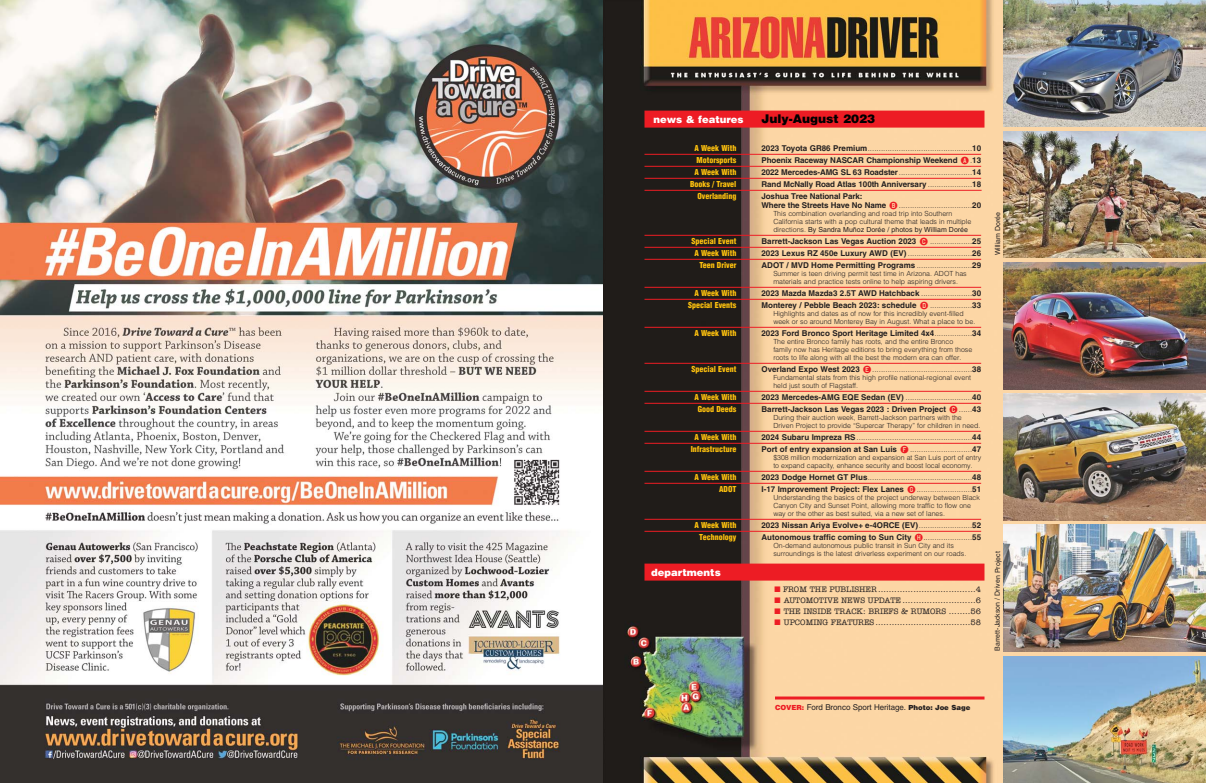
<style>
.page{position:relative;width:1206px;height:783px;background:#fff}
.page>*{position:absolute;margin:0;border:0;box-sizing:border-box;transform-origin:0 0}
.t1{font:900 12px "Helvetica";color:#010000}
.t2{font:900 10px "Helvetica";color:#fff}
.t3{font:700 8px/9px "Helvetica";color:#231f20}
.t4{font:300 8px "Helvetica";color:#231f20}
.t5{font:900 condensed 8px "Helvetica";color:#ffc20e}
.t6{font:500 8px "American Typewriter";color:#231f20}
.t7{font:8px "Helvetica";letter-spacing:-.005em;color:#231f20}
.t8{font:300 7px/8px "Helvetica";color:#231f20}
.t9{font:7px "Helvetica";color:#231f20}
.s1{font-weight:700}
.s2{font-family:"Aviator";font-weight:400;font-size:11px;color:#ed1c24}
.s3{font-weight:300}
.s4{font-weight:400}
.s5{color:#ed1c24}
.s6{font-weight:900;font-size:7px;color:#ed1c24}
.s7{font-weight:900;font-size:7px}
</style>
<div class="page">
<img style="left:603px;top:0;width:603px;height:783px">
<div style="left:644px;top:111px;width:340px;height:17px;background:#ed1c24"></div>
<hr style="left:644px;top:154px;width:337px;height:1px;background:#ed1c24">
<hr style="left:644px;top:166px;width:337px;height:1px;background:#ed1c24">
<hr style="left:644px;top:178px;width:337px;height:1px;background:#ed1c24">
<hr style="left:644px;top:190px;width:338px;height:1px;background:#ed1c24">
<hr style="left:644px;top:235px;width:337px;height:1px;background:#ed1c24">
<hr style="left:644px;top:247px;width:337px;height:1px;background:#ed1c24">
<hr style="left:644px;top:259px;width:337px;height:1px;background:#ed1c24">
<hr style="left:644px;top:287px;width:337px;height:1px;background:#ed1c24">
<hr style="left:644px;top:299px;width:337px;height:1px;background:#ed1c24">
<hr style="left:644px;top:327px;width:337px;height:1px;background:#ed1c24">
<hr style="left:644px;top:363px;width:337px;height:1px;background:#ed1c24">
<hr style="left:644px;top:391px;width:337px;height:1px;background:#ed1c24">
<hr style="left:644px;top:403px;width:337px;height:1px;background:#ed1c24">
<hr style="left:644px;top:431px;width:337px;height:1px;background:#ed1c24">
<hr style="left:644px;top:443px;width:337px;height:1px;background:#ed1c24">
<hr style="left:644px;top:471px;width:337px;height:1px;background:#ed1c24">
<hr style="left:644px;top:483px;width:337px;height:1px;background:#ed1c24">
<hr style="left:644px;top:519px;width:337px;height:1px;background:#ed1c24">
<hr style="left:644px;top:531px;width:337px;height:1px;background:#ed1c24">
<div style="left:644px;top:564px;width:340px;height:17px;background:#ed1c24"></div>
<img style="left:1003px;top:0;width:203px;height:127px">
<img style="left:1003px;top:131px;width:203px;height:127px">
<img style="left:1003px;top:262px;width:203px;height:127px">
<img style="left:1003px;top:394px;width:203px;height:126px">
<img style="left:1003px;top:525px;width:203px;height:127px">
<img style="left:1003px;top:656px;width:203px;height:127px">
<hr style="left:775px;top:697px;width:210px;height:3px;background:#ed1c24">
<img style="left:0;top:0;width:603px;height:783px">
<h2 class="t2" style="left:653px;top:115px;width:92px">news &amp; features</h2>
<h1 class="t1" style="left:762px;top:114px;width:115px">July-August 2023</h1>
<p class="t5" style="left:694px;top:145px;width:44px">A Week With</p>
<p class="t4" style="left:762px;top:145px;width:221px"><span class="s1">2023 Toyota GR86 Premium</span>...............................................<span class="s1">10</span></p>
<p class="t5" style="left:697px;top:157px;width:41px">Motorsports</p>
<p class="t3" style="left:762px;top:156px;width:221px">Phoenix Raceway NASCAR Championship Weekend <span class="s2">A</span><span class="s3">.</span>13</p>
<p class="t5" style="left:694px;top:169px;width:44px">A Week With</p>
<p class="t4" style="left:762px;top:169px;width:221px"><span class="s1">2022 Mercedes-AMG SL 63 Roadster</span>.................................<span class="s1">14</span></p>
<p class="t5" style="left:690px;top:181px;width:48px">Books / Travel</p>
<p class="t3" style="left:762px;top:180px;width:221px">Rand McNally Road Atlas 100th Anniversary <span class="s3">....................</span>18</p>
<p class="t5" style="left:697px;top:193px;width:41px">Overlanding</p>
<p class="t3" style="left:762px;top:192px;width:221px">Joshua Tree National Park:<br>Where the Streets Have No Name <span class="s2">B</span><span class="s3">.................................</span>20</p>
<p class="t8" style="left:773px;top:210px;width:200px">This combination overlanding and road trip into Southern<br>California starts with a pop cultural theme that leads in multiple directions. <span class="s4">By Sandra Muñoz Dorée / photos by William Dorée</span></p>
<p class="t5" style="left:692px;top:238px;width:46px">Special Event</p>
<p class="t3" style="left:762px;top:237px;width:221px">Barrett-Jackson Las Vegas Auction 2023 <span class="s2">C</span> <span class="s3">...................</span>25</p>
<p class="t5" style="left:694px;top:250px;width:44px">A Week With</p>
<p class="t3" style="left:762px;top:249px;width:221px">2023 Lexus RZ 450e Luxury AWD (EV) <span class="s3">.............................</span>26</p>
<p class="t5" style="left:699px;top:262px;width:39px">Teen Driver</p>
<p class="t3" style="left:762px;top:261px;width:221px">ADOT / MVD Home Permitting Programs <span class="s3">.........................</span>29</p>
<p class="t8" style="left:773px;top:270px;width:195px">Summer is teen driving permit test time in Arizona. ADOT has materials and practice tests online to help aspiring drivers.</p>
<p class="t5" style="left:694px;top:290px;width:44px">A Week With</p>
<p class="t3" style="left:762px;top:289px;width:221px">2023 Mazda Mazda3 2.5T AWD Hatchback <span class="s3">.......................</span>30</p>
<p class="t5" style="left:688px;top:302px;width:50px">Special Events</p>
<p class="t3" style="left:762px;top:301px;width:221px">Monterey / Pebble Beach 2023: schedule <span class="s2">D</span> <span class="s3">...................</span>33</p>
<p class="t8" style="left:773px;top:310px;width:203px">Highlights and dates as of now for this incredibly event-filled week or so around Monterey Bay in August. What a place to be.</p>
<p class="t5" style="left:694px;top:330px;width:44px">A Week With</p>
<p class="t3" style="left:762px;top:329px;width:221px">2023 Ford Bronco Sport Heritage Limited 4x4<span class="s3">.................</span>34</p>
<p class="t8" style="left:773px;top:338px;width:200px">The entire Bronco family has roots, and the entire Bronco family now has Heritage editions to bring everything from those roots to life along with all the best the modern era can offer.</p>
<p class="t5" style="left:692px;top:366px;width:46px">Special Event</p>
<p class="t4" style="left:762px;top:366px;width:221px"><span class="s1">Overland Expo West 2023</span> <span class="s2">E</span>.............................................<span class="s1">38</span></p>
<p class="t8" style="left:773px;top:374px;width:199px">Fundamental stats from this high profile national-regional event held just south of Flagstaff.</p>
<p class="t5" style="left:694px;top:394px;width:44px">A Week With</p>
<p class="t3" style="left:762px;top:393px;width:221px">2023 Mercedes-AMG EQE Sedan (EV) <span class="s3">..............................</span>40</p>
<p class="t5" style="left:698px;top:406px;width:40px">Good Deeds</p>
<p class="t3" style="left:762px;top:405px;width:221px">Barrett-Jackson Las Vegas 2023 : Driven Project <span class="s2">C</span><span class="s3">......</span>43</p>
<p class="t8" style="left:773px;top:414px;width:208px">During their auction week, Barrett-Jackson partners with the<br>Driven Project to provide “Supercar Therapy” for children in need.</p>
<p class="t5" style="left:694px;top:434px;width:44px">A Week With</p>
<p class="t4" style="left:762px;top:434px;width:221px"><span class="s1">2024 Subaru Impreza RS</span>....................................................<span class="s1">44</span></p>
<p class="t5" style="left:691px;top:446px;width:47px">Infrastructure</p>
<p class="t3" style="left:762px;top:445px;width:221px">Port of entry expansion at San Luis <span class="s2">F</span> <span class="s3">............................</span>47</p>
<p class="t8" style="left:773px;top:454px;width:209px">$308 million modernization and expansion at San Luis port of entry to expand capacity, enhance security and boost local economy.</p>
<p class="t5" style="left:694px;top:474px;width:44px">A Week With</p>
<p class="t4" style="left:762px;top:474px;width:221px"><span class="s1">2023 Dodge Hornet GT Plus</span>...............................................<span class="s1">48</span></p>
<p class="t5" style="left:719px;top:486px;width:19px">ADOT</p>
<p class="t3" style="left:762px;top:485px;width:221px">I-17 Improvement Project: Flex Lanes <span class="s2">G</span><span class="s3">.........................</span>51</p>
<p class="t8" style="left:773px;top:494px;width:208px">Understanding the basics of the project underway between Black<br>Canyon City and Sunset Point, allowing more traffic to flow one way or the other as best suited, via a new set of lanes.</p>
<p class="t5" style="left:694px;top:522px;width:44px">A Week With</p>
<p class="t3" style="left:762px;top:521px;width:221px">2023 Nissan Ariya Evolve+ e-4ORCE (EV)<span class="s3">........................</span>52</p>
<p class="t5" style="left:699px;top:534px;width:39px">Technology</p>
<p class="t3" style="left:762px;top:533px;width:221px">Autonomous traffic coming to Sun City <span class="s2">H</span><span class="s3">......................</span>55</p>
<p class="t8" style="left:773px;top:542px;width:194px">On-demand autonomous public transit in Sun City and its surroundings is the latest driverless experiment on our roads.</p>
<h2 class="t2" style="left:651px;top:568px;width:71px">departments</h2>
<p class="t6" style="left:774px;top:586px;width:208px"><span class="s5">■</span> FROM THE PUBLISHER ....................................4</p>
<p class="t6" style="left:774px;top:597px;width:208px"><span class="s5">■</span> AUTOMOTIVE NEWS UPDATE ...........................6</p>
<p class="t6" style="left:774px;top:608px;width:208px"><span class="s5">■</span> THE INSIDE TRACK: BRIEFS &amp; RUMORS ........56</p>
<p class="t6" style="left:774px;top:619px;width:208px"><span class="s5">■</span> UPCOMING FEATURES ...................................58</p>
<p class="t9" style="left:995px;top:255px;width:45px;rotate:-90deg">William Dorée</p>
<p class="t9" style="left:995px;top:651px;width:101px;rotate:-90deg">Barrett-Jackson / Driven Project</p>
<p class="t7" style="left:775px;top:704px;width:197px"><span class="s6">COVER:</span> Ford Bronco Sport Heritage. <span class="s7">Photo: Joe Sage</span></p>
</div>
